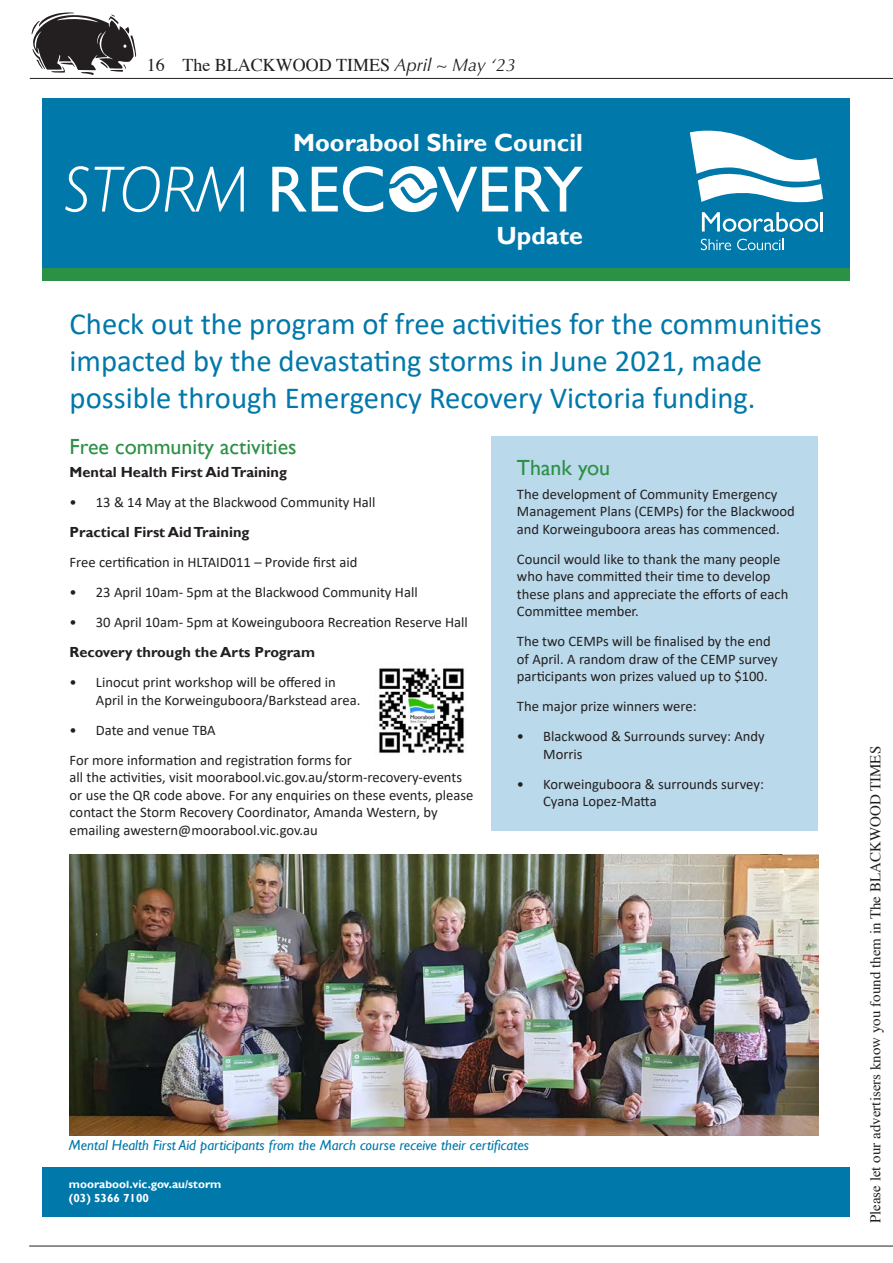
<style>
.page{position:relative;width:893px;height:1263px;background:#fff}
.page>*{position:absolute;margin:0;border:0;box-sizing:border-box;transform-origin:0 0}
.t1{font:30.75px/36.8px "Calibri";color:#0078aa}
.t2{font:700 24.9px "Gill Sans";color:#fff}
.t3{font:21.9px "Gill Sans";color:#2b9144}
.t4{font:18px "Times";color:#231f20}
.t5{font:15px "Times";color:#231f20}
.t6{font:14.55px/17.5px "Calibri";color:#231f20}
.t7{font:italic 14.55px "Gill Sans";color:#0078aa}
.t8{font:700 14.55px "Gill Sans";color:#231f20}
.t9{font:700 11.7px/14.1px "Gill Sans";color:#fff}
.s1{font-family:"Optima";font-style:italic}
.s2{font-family:"Gill Sans";font-weight:700}
</style>
<div class="page">
<svg style="left:32px;top:12px;width:104px;height:63px"></svg>
<hr style="left:30px;top:78px;width:863px;height:1px;background:#231f20">
<hr style="left:29px;top:1246px;width:864px;height:1px;background:#231f20">
<div style="left:43px;top:268px;width:807px;height:13px;background:#2b9144"></div>
<div style="left:43px;top:99px;width:807px;height:169px;background:#0078aa"></div>
<svg style="left:65px;top:166px;width:518px;height:46px"></svg>
<svg style="left:690px;top:131px;width:133px;height:71px"></svg>
<svg style="left:702px;top:212px;width:116px;height:20px"></svg>
<hr style="left:820px;top:212px;width:3px;height:19px;background:#fff">
<svg style="left:701px;top:239px;width:30px;height:11px"></svg>
<svg style="left:737px;top:239px;width:46px;height:11px"></svg>
<div style="left:43px;top:1167px;width:807px;height:50px;background:#0078aa"></div>
<div style="left:491px;top:437px;width:327px;height:394px;background:#bad9eb"></div>
<img style="left:378px;top:668px;width:87px;height:86px">
<img style="left:70px;top:854px;width:749px;height:281px">
<p class="t4" style="left:147px;top:48px;width:371px">16 The BLACKWOOD TIMES <span class="s1">April ~ May ‘23</span></p>
<p class="t2" style="left:293px;top:128px;width:291px">Moorabool Shire Council</p>
<p class="t2" style="left:496px;top:220px;width:88px">Update</p>
<p class="t1" style="left:70px;top:305px;width:754px">Check out the program of free activities for the communities impacted by the devastating storms in June 2021, made possible through Emergency Recovery Victoria funding.</p>
<p class="t3" style="left:70px;top:434px;width:229px">Free community activities</p>
<p class="t8" style="left:70px;top:464px;width:219px">Mental Health First Aid Training</p>
<p class="t6" style="left:70px;top:487px;width:308px;line-height:30px">• 13 &amp; 14 May at the Blackwood Community Hall<br><span class="s2">Practical First Aid Training<br></span>Free certification in HLTAID011 – Provide first aid</p>
<p class="t6" style="left:70px;top:583px;width:350px">• 23 April 10am- 5pm at the Blackwood Community Hall</p>
<p class="t6" style="left:70px;top:607px;width:400px;line-height:30px">• 30 April 10am- 5pm at Koweinguboora Recreation Reserve Hall<br><span class="s2">Recovery through the Arts Program</span></p>
<p class="t6" style="left:96px;top:673px;width:266px;text-indent:-26px">• Linocut print workshop will be offered in<br>April in the Korweinguboora/Barkstead area.</p>
<p class="t6" style="left:70px;top:714px;width:284px;line-height:30px">• Date and venue TBA<br>For more information and registration forms for</p>
<p class="t6" style="left:70px;top:768px;width:405px">all the activities, visit moorabool.vic.gov.au/storm-recovery-events or use the QR code above. For any enquiries on these events, please contact the Storm Recovery Coordinator, Amanda Western, by emailing awestern@moorabool.vic.gov.au</p>
<p class="t3" style="left:517px;top:455px;width:95px">Thank you</p>
<p class="t6" style="left:517px;top:485px;width:279px">The development of Community Emergency<br>Management Plans (CEMPs) for the Blackwood and Korweinguboora areas has commenced.</p>
<p class="t6" style="left:517px;top:550px;width:273px">Council would like to thank the many people who have committed their time to develop these plans and appreciate the efforts of each Committee member.</p>
<p class="t6" style="left:517px;top:632px;width:262px">The two CEMPs will be finalised by the end of April. A random draw of the CEMP survey participants won prizes valued up to $100.</p>
<p class="t6" style="left:517px;top:697px;width:181px">The major prize winners were:</p>
<p class="t6" style="left:543px;top:727px;width:223px;text-indent:-26px">• Blackwood &amp; Surrounds survey: Andy<br>Morris</p>
<p class="t6" style="left:543px;top:775px;width:222px;text-indent:-26px">• Korweinguboora &amp; surrounds survey:<br>Cyana Lopez-Matta</p>
<p class="t7" style="left:69px;top:1136px;width:462px">Mental Health First Aid participants from the March course receive their certificates</p>
<p class="t9" style="left:69px;top:1177px;width:154px">moorabool.vic.gov.au/storm (03) 5366 7100</p>
<p class="t5" style="left:861px;top:1223px;width:479px;rotate:-90deg">Please let our advertisers know you found them in The BLACKWOOD TIMES</p>
</div>
